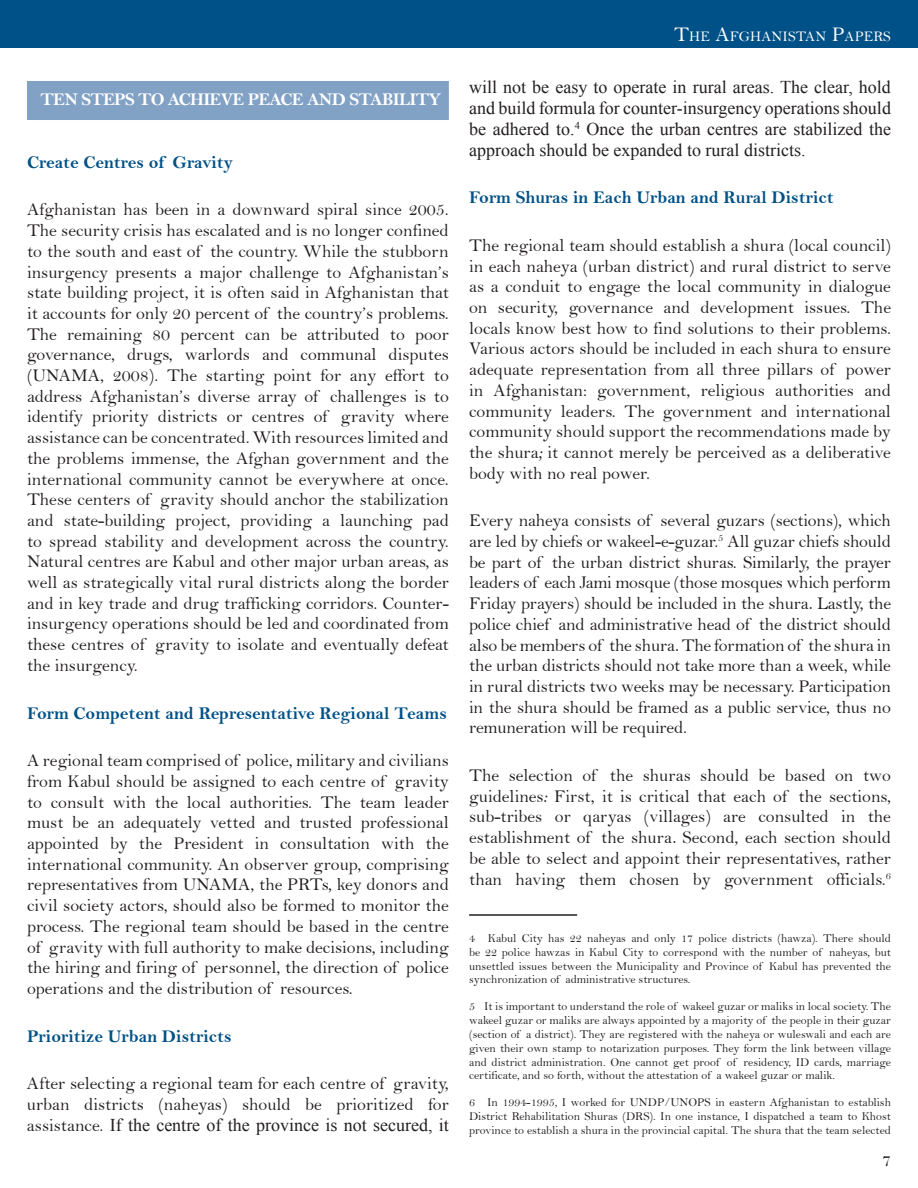
<style>
.page{position:relative;width:918px;height:1188px;background:#fff}
.page>*{position:absolute;margin:0;border:0;box-sizing:border-box;transform-origin:0 0}
.t1{font:18px/20.7px "Bell";color:#231f20;text-align:justify}
.t2{font:18px/20.7px "Times New Roman";color:#231f20;text-align:justify}
.t3{font:18px "Bell MT Bold";color:#005187}
.t4{font:18px "Bell MT Bold";letter-spacing:-.04em;color:#fff}
.t5{font:14.7px "Bell";color:#fff}
.t6{font:12px/13.8px "Bell";color:#231f20;text-align:justify}
.s1{font-family:"Bell"}
.s2{font-size:21px}
.s3{font-family:"Bell MT Italic"}
</style>
<div class="page">
<div style="left:0;top:0;width:918px;height:47px;background:#005187"></div>
<div style="left:27px;top:81px;width:422px;height:39px;background:#81a1c5"></div>
<hr style="left:469px;top:914px;width:108px;height:2px;background:#231f20">
<p class="t4" style="left:40px;top:89px;width:402px">Ten Steps to Achieve Peace and Sta bility</p>
<p class="t3" style="left:27px;top:151px;width:208px">Create Centres of Gravity</p>
<p class="t1" style="left:27px;top:199px;width:423px">Afghanistan has been in a downward spiral since 2005.<br>The security crisis has escalated and is no longer confined to the south and east of the country. While the stubborn insurgency presents a major challenge to Afghanistan’s state building project, it is often said in Afghanistan that it accounts for only 20 percent of the country’s problems.<br>The remaining 80 percent can be attributed to poor governance, drugs, warlords and communal disputes (UNAMA, 2008). The starting point for any effort to address Afghanistan’s diverse array of challenges is to identify priority districts or centres of gravity where assistance can be concentrated. With resources limited and the problems immense, the Afghan government and the international community cannot be everywhere at once.<br>These centers of gravity should anchor the stabilization and state-building project, providing a launching pad to spread stability and development across the country.<br>Natural centres are Kabul and other major urban areas, as well as strategically vital rural districts along the border and in key trade and drug trafficking corridors. Counter&shy;insurgency operations should be led and coordinated from these centres of gravity to isolate and eventually defeat the insurgency.</p>
<p class="t3" style="left:27px;top:702px;width:421px">Form Competent and Representative Regional Teams</p>
<p class="t1" style="left:27px;top:750px;width:423px">A regional team comprised of police, military and civilians from Kabul should be assigned to each centre of gravity to consult with the local authorities. The team leader must be an adequately vetted and trusted professional appointed by the President in consultation with the international community. An observer group, comprising representatives from UNAMA, the PRTs, key donors and civil society actors, should also be formed to monitor the process. The regional team should be based in the centre of gravity with full authority to make decisions, including the hiring and firing of personnel, the direction of police operations and the distribution of resources.</p>
<p class="t3" style="left:27px;top:1025px;width:206px">Prioritize Urban Districts</p>
<p class="t1" style="left:27px;top:1073px;width:423px">After selecting a regional team for each centre of gravity, urban districts (naheyas) should be prioritized for</p>
<p class="t2" style="left:27px;top:1114px;width:423px"><span class="s1">assistance.</span> If the centre of the province is not secured, it</p>
<p class="t5" style="left:674px;top:28px;width:218px"><span class="s2">T</span>HE <span class="s2">A</span>FGHANISTAN <span class="s2">P</span>APERS</p>
<p class="t2" style="left:469px;top:77px;width:423px">will not be easy to operate in rural areas. The clear, hold and build formula for counter-insurgency operations should be adhered to.<sup>4</sup> Once the urban centres are stabilized the approach should be expanded to rural districts.</p>
<p class="t3" style="left:469px;top:187px;width:366px">Form Shuras in Each Urban and Rural District</p>
<p class="t1" style="left:469px;top:235px;width:423px">The regional team should establish a shura (local council) in each naheya (urban district) and rural district to serve as a conduit to engage the local community in dialogue on security, governance and development issues. The locals know best how to find solutions to their problems.<br>Various actors should be included in each shura to ensure adequate representation from all three pillars of power in Afghanistan: government, religious authorities and community leaders. The government and international community should support the recommendations made by the shura<span class="s3">;</span> it cannot merely be perceived as a deliberative body with no real power.</p>
<p class="t1" style="left:469px;top:510px;width:423px">Every naheya consists of several guzars (sections), which are led by chiefs or wakeel-e-guzar.<sup>5</sup> All guzar chiefs should be part of the urban district shuras. Similarly, the prayer leaders of each Jami mosque (those mosques which perform Friday prayers) should be included in the shura<span class="s3">.</span> Lastly, the police chief and administrative head of the district should also be members of the shura<span class="s3">.</span> The formation of the shura in the urban districts should not take more than a week, while in rural districts two weeks may be necessary. Participation in the shura should be framed as a public service, thus no remuneration will be required.</p>
<p class="t1" style="left:469px;top:765px;width:423px">The selection of the shuras should be based on two guidelines<span class="s3">:</span> First, it is critical that each of the sections, sub-tribes or qaryas (villages) are consulted in the establishment of the shura<span class="s3">.</span> Second, each section should be able to select and appoint their representatives, rather than having them chosen by government officials.<sup>6</sup></p>
<p class="t6" style="left:469px;top:931px;width:423px">4 Kabul City has 22 naheyas and only 17 police districts (hawza). There should be 22 police hawzas in Kabul City to correspond with the number of naheyas, but unsettled issues between the Municipality and Province of Kabul has prevented the synchronization of administrative structures.</p>
<p class="t6" style="left:469px;top:1000px;width:423px">5 It is important to understand the role of wakeel guzar or maliks in local society. The wakeel guzar or maliks are always appointed by a majority of the people in their guzar (section of a district). They are registered with the naheya or wuleswali and each are given their own stamp to notarization purposes. They form the link between village and district administration. One cannot get proof of residency, ID cards, marriage certificate, and so forth, without the attestation of a wakeel guzar or malik.</p>
<p class="t6" style="left:469px;top:1096px;width:423px">6 In 1994-1995, I worked for UNDP/UNOPS in eastern Afghanistan to establish District Rehabilitation Shuras (DRS). In one instance, I dispatched a team to Khost province to establish a shura in the provincial capital. The shura that the team selected</p>
<p class="t1" style="left:882px;top:1150px;width:10px">7</p>
</div>
